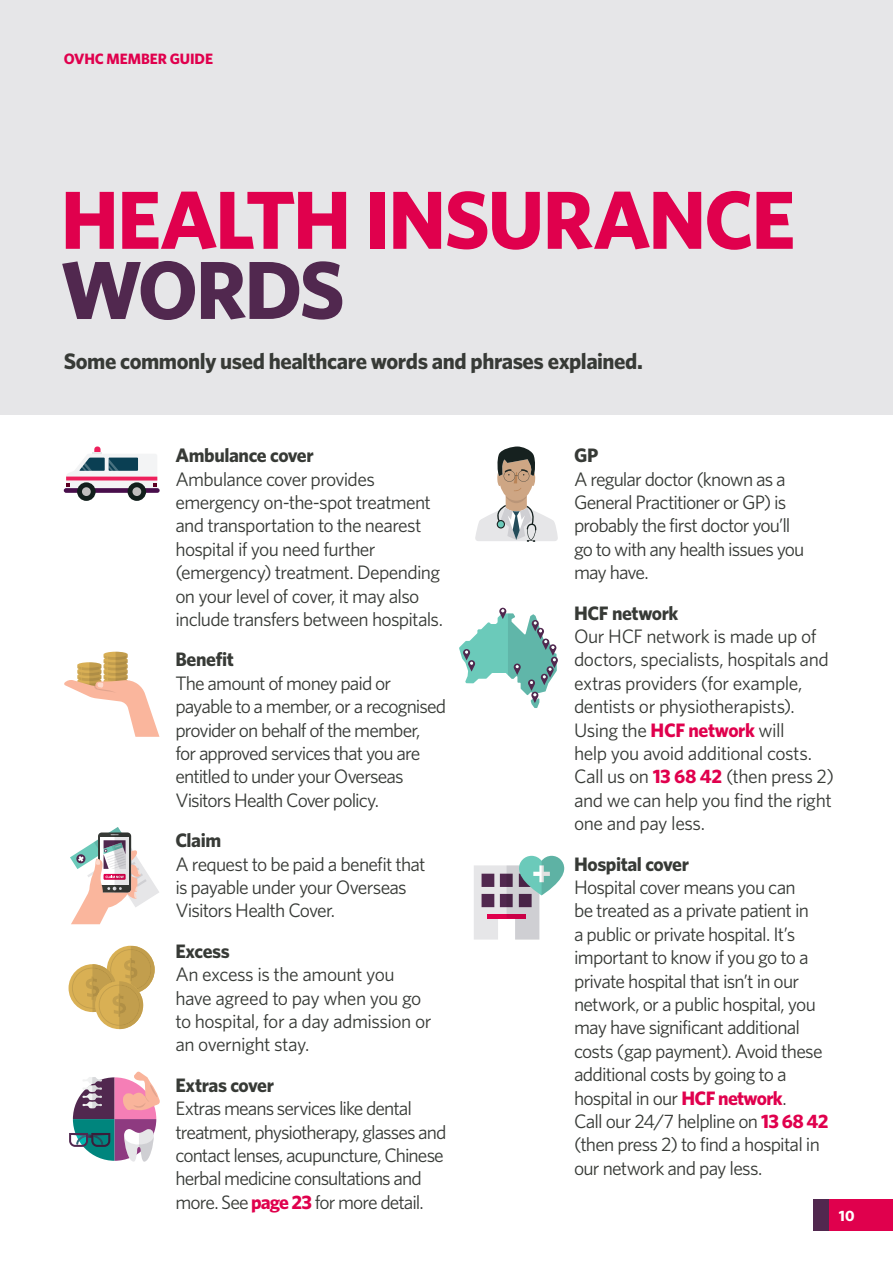
<style>
.page{position:relative;width:893px;height:1263px;background:#fff}
.page>*{position:absolute;margin:0;border:0;box-sizing:border-box;transform-origin:0 0}
.t1{font:700 82.5px/70.2px "Whitney";letter-spacing:-.03em;color:#e0004d}
.t2{font:700 22.5px "Whitney";letter-spacing:-.02em;color:#373a36}
.Body_Copy_12pt_Charc{font:19.5px/23.4px "Whitney";letter-spacing:-.04em;color:#373a36}
.Subheading_LV3_13pt{font:19.5px/23.4px "Whitney";letter-spacing:-.035em;color:#373a36}
.Subheading_LV3_13pt-2{font:700 19.5px "Whitney";letter-spacing:-.02em;color:#373a36}
.Body_Copy_12pt_Charc-2{font:700 19.5px "Whitney";letter-spacing:-.02em;color:#373a36}
.Subheading_LV1_13pt{font:700 15px "Whitney";letter-spacing:-.005em;color:#e0004d}
.t3{font:700 15px "Whitney";color:#fff}
.s1{color:#51284f}
.s2{font-weight:700;color:#e0004d}
</style>
<div class="page">
<div style="left:0;top:0;width:893px;height:415px;background:#e6e6e8"></div>
<svg style="left:474px;top:856px;width:90px;height:83px"></svg>
<svg style="left:66px;top:446px;width:91px;height:42px"></svg>
<div style="left:64px;top:488px;width:96px;height:5px;background:#480e4b;border-radius:2px"></div>
<div style="left:77px;top:482px;width:19px;height:19px;background:#121f1c;border-radius:50%"></div>
<div style="left:82px;top:487px;width:9px;height:9px;background:#c0bebe;border-radius:50%"></div>
<div style="left:128px;top:482px;width:18px;height:19px;background:#121f1c;border-radius:50%"></div>
<div style="left:132px;top:487px;width:9px;height:9px;background:#c0bebe;border-radius:50%"></div>
<svg style="left:70px;top:827px;width:89px;height:97px"></svg>
<svg style="left:64px;top:652px;width:95px;height:85px"></svg>
<svg style="left:475px;top:446px;width:83px;height:96px"></svg>
<svg style="left:459px;top:608px;width:99px;height:100px"></svg>
<svg style="left:69px;top:1071px;width:91px;height:91px"></svg>
<div style="left:69px;top:964px;width:47px;height:48px;background:#d9b054;border-radius:50%"></div>
<svg style="left:72px;top:947px;width:83px;height:82px"></svg>
<div style="left:829px;top:1199px;width:64px;height:32px;background:#e0004d"></div>
<div style="left:813px;top:1199px;width:16px;height:32px;background:#51284f"></div>
<p class="Subheading_LV1_13pt" style="left:64px;top:48px;width:151px">OVHC MEMBER GUIDE</p>
<p class="t1" style="left:61px;top:183px;width:736px">HEALTH INSURANCE<br><span class="s1">WORDS</span></p>
<p class="t2" style="left:64px;top:346px;width:581px">Some commonly used healthcare words and phrases explained.</p>
<p class="Subheading_LV3_13pt-2" style="left:175px;top:442px;width:140px">Ambulance cover</p>
<p class="Subheading_LV3_13pt" style="left:175px;top:467px;width:269px">Ambulance cover provides emergency on-the-spot treatment and transportation to the nearest hospital if you need further (emergency) treatment. Depending on your level of cover, it may also include transfers between hospitals.</p>
<p class="Subheading_LV3_13pt-2" style="left:175px;top:646px;width:60px">Benefit</p>
<p class="Body_Copy_12pt_Charc" style="left:175px;top:671px;width:272px">The amount of money paid or payable to a member, or a recognised provider on behalf of the member,<br>for approved services that you are entitled to under your Overseas<br>Visitors Health Cover policy.</p>
<p class="Subheading_LV3_13pt-2" style="left:175px;top:827px;width:47px">Claim</p>
<p class="Body_Copy_12pt_Charc" style="left:175px;top:852px;width:252px">A request to be paid a benefit that is payable under your Overseas<br>Visitors Health Cover.</p>
<p class="Subheading_LV3_13pt-2" style="left:175px;top:938px;width:56px">Excess</p>
<p class="Body_Copy_12pt_Charc" style="left:175px;top:962px;width:258px">An excess is the amount you have agreed to pay when you go to hospital, for a day admission or an overnight stay.</p>
<p class="Subheading_LV3_13pt-2" style="left:175px;top:1072px;width:100px">Extras cover</p>
<p class="Body_Copy_12pt_Charc" style="left:175px;top:1096px;width:273px">Extras means services like dental treatment, physiotherapy, glasses and contact lenses, acupuncture, Chinese herbal medicine consultations and more. See <span class="s2">page 23</span> for more detail.</p>
<p class="Subheading_LV3_13pt-2" style="left:574px;top:442px;width:26px">GP</p>
<p class="Body_Copy_12pt_Charc" style="left:574px;top:467px;width:232px">A regular doctor (known as a<br>General Practitioner or GP) is probably the first doctor you’ll go to with any health issues you may have.</p>
<p class="Body_Copy_12pt_Charc-2" style="left:574px;top:600px;width:106px">HCF network</p>
<p class="Body_Copy_12pt_Charc" style="left:574px;top:624px;width:261px">Our HCF network is made up of doctors, specialists, hospitals and extras providers (for example, dentists or physiotherapists).<br>Using the <span class="s2">HCF network</span> will<br>help you avoid additional costs.<br>Call us on <span class="s2">13 68 42</span> (then press 2) and we can help you find the right one and pay less.</p>
<p class="Subheading_LV3_13pt-2" style="left:574px;top:851px;width:117px">Hospital cover</p>
<p class="Body_Copy_12pt_Charc" style="left:574px;top:875px;width:256px">Hospital cover means you can<br>be treated as a private patient in<br>a public or private hospital. It’s important to know if you go to a private hospital that isn’t in our network, or a public hospital, you may have significant additional costs (gap payment). Avoid these additional costs by going to a hospital in our <span class="s2">HCF network</span>.<br>Call our 24/7 helpline on <span class="s2">13 68 42 </span>(then press 2) to find a hospital in our network and pay less.</p>
<p class="t3" style="left:839px;top:1205px;width:17px">10</p>
</div>
